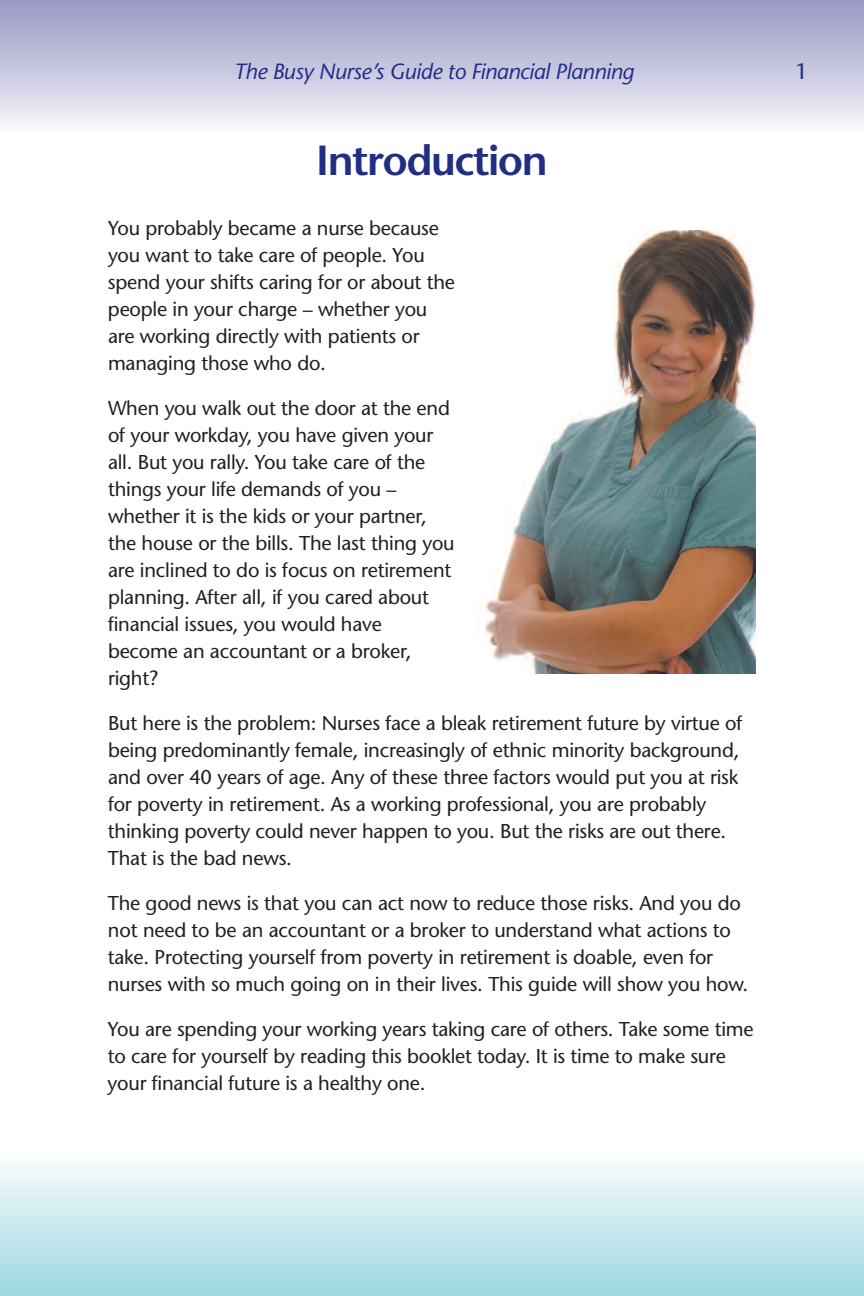
<style>
.page{position:relative;width:864px;height:1296px;background:#fff}
.page>*{position:absolute;margin:0;border:0;box-sizing:border-box;transform-origin:0 0}
.t1{font:600 42px "Stone Sans";letter-spacing:-.035em;color:#202e84}
.t2{font:italic 22px "Stone Sans";letter-spacing:-.015em;color:#202e84}
.t3{font:22px "Stone Sans";color:#202e84}
.t4{font:20px/27px "Stone Sans";letter-spacing:-.01em;color:#231f20}
</style>
<div class="page">
<svg style="left:0;top:0;width:1px;height:125px"></svg>
<div style="left:1px;top:0;width:863px;height:132px;background:linear-gradient(to bottom,#9896c4,#f6f6fb)"></div>
<div style="left:0;top:1152px;width:864px;height:144px;background:linear-gradient(to bottom,#fcfdfd,#9dd7e1)"></div>
<img style="left:474px;top:230px;width:282px;height:444px">
<p class="t2" style="left:234px;top:63px;width:402px">The Busy Nurse’s Guide to Financial Planning</p>
<p class="t3" style="left:795px;top:63px;width:14px">1</p>
<h1 class="t1" style="left:316px;top:144px;width:233px">Introduction</h1>
<p class="t4" style="left:108px;top:217px;width:349px">You probably became a nurse because you want to take care of people. You spend your shifts caring for or about the people in your charge – whether you are working directly with patients or managing those who do.</p>
<p class="t4" style="left:108px;top:397px;width:348px">When you walk out the door at the end of your workday, you have given your all. But you rally. You take care of the things your life demands of you – whether it is the kids or your partner, the house or the bills. The last thing you are inclined to do is focus on retirement planning. After all, if you cared about financial issues, you would have become an accountant or a broker, right?</p>
<p class="t4" style="left:108px;top:712px;width:636px">But here is the problem: Nurses face a bleak retirement future by virtue of being predominantly female, increasingly of ethnic minority background, and over 40 years of age. Any of these three factors would put you at risk for poverty in retirement. As a working professional, you are probably thinking poverty could never happen to you. But the risks are out there.<br>That is the bad news.</p>
<p class="t4" style="left:108px;top:892px;width:642px">The good news is that you can act now to reduce those risks. And you do not need to be an accountant or a broker to understand what actions to take. Protecting yourself from poverty in retirement is doable, even for nurses with so much going on in their lives. This guide will show you how.</p>
<p class="t4" style="left:108px;top:1018px;width:648px">You are spending your working years taking care of others. Take some time to care for yourself by reading this booklet today. It is time to make sure your financial future is a healthy one.</p>
</div>
